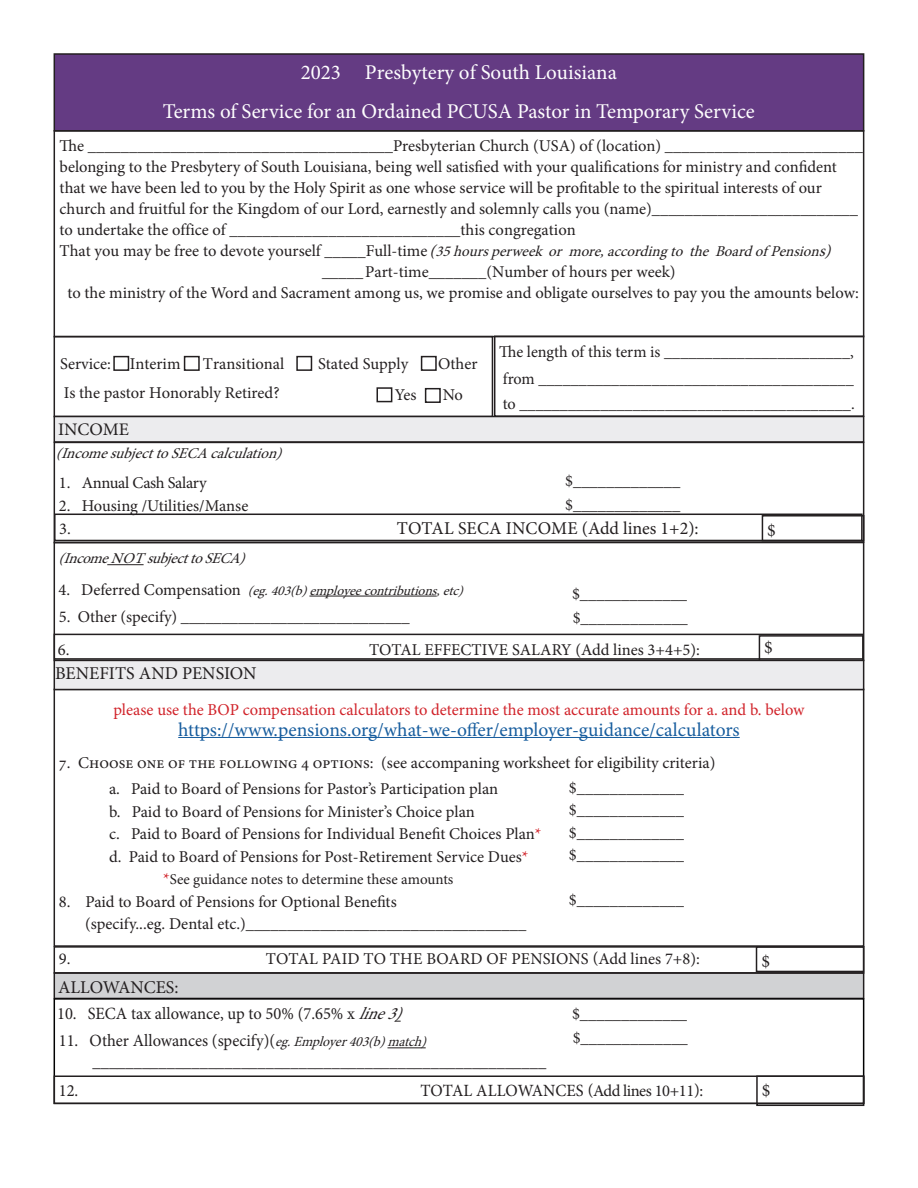
<style>
.page{position:relative;width:918px;height:1188px;background:#fff}
.page>*{position:absolute;margin:0;border:0;box-sizing:border-box;transform-origin:0 0}
.t1{font:21px/39px "Minion Pro";color:#fff;text-align:center}
.t2{font:19.5px "Minion Pro";letter-spacing:-.005em;color:#175d9e}
.t3{font:18px "Minion Pro";color:#231f20}
.t4{font:17.7px "Minion Pro";color:#231f20}
.t5{font:17.1px "Minion Pro";color:#231f20;scale:.96 1}
.t6{font:16.65px "Minion Pro";color:#d1232a}
.t7{font:16.5px/21px "Minion Pro";color:#231f20}
.t8{font:italic 15px "Minion Pro";color:#231f20}
.t9{font:15px "Minion Pro";color:#231f20}
.t10{font:italic 13.5px "Minion Pro";color:#231f20}
.s1{font-style:normal;font-size:16.5px}
.s2{font-size:16.5px}
.s3{font-style:italic}
.s4{color:#d1232a}
.s5{font-size:16.5px;color:#d1232a}
.s6{font-style:italic;font-size:14.1px}
</style>
<div class="page">
<div style="left:54px;top:54px;width:810px;height:77px;background:#643b83"></div>
<div style="left:54px;top:53px;width:810px;height:79px;border:2px solid #231f20"></div>
<div style="left:54px;top:417px;width:810px;height:25px;background:#ececee"></div>
<div style="left:54px;top:416px;width:810px;height:27px;border:2px solid #231f20"></div>
<svg style="left:53px;top:441px;width:812px;height:103px"></svg>
<hr style="left:107px;top:564px;width:37px;height:1px;background:#231f20">
<hr style="left:309px;top:596px;width:128px;height:1px;background:#231f20">
<div style="left:54px;top:542px;width:810px;height:119px;border:2px solid #231f20"></div>
<hr style="left:178px;top:737px;width:562px;height:1px;background:#175d9e">
<div style="left:54px;top:634px;width:810px;height:26px;border:2px solid #231f20"></div>
<div style="left:54px;top:130px;width:810px;height:207px;border:2px solid #231f20"></div>
<div style="left:376px;top:387px;width:16px;height:15px;border:2px solid #231f20"></div>
<div style="left:425px;top:388px;width:16px;height:15px;border:2px solid #231f20"></div>
<div style="left:296px;top:356px;width:16px;height:15px;border:2px solid #231f20"></div>
<div style="left:184px;top:356px;width:16px;height:15px;border:2px solid #231f20"></div>
<div style="left:113px;top:356px;width:16px;height:15px;border:2px solid #231f20"></div>
<div style="left:54px;top:660px;width:810px;height:30px;background:#ececee"></div>
<div style="left:54px;top:660px;width:810px;height:30px;border:2px solid #231f20"></div>
<div style="left:756px;top:1076px;width:108px;height:30px;border:2px solid #231f20"></div>
<div style="left:54px;top:973px;width:810px;height:25px;background:#d1d2d4"></div>
<div style="left:54px;top:946px;width:810px;height:28px;border:2px solid #231f20"></div>
<hr style="left:387px;top:1048px;width:39px;height:1px;background:#231f20">
<div style="left:54px;top:998px;width:810px;height:106px;border:1px solid #000"></div>
<div style="left:54px;top:1076px;width:810px;height:28px;border:2px solid #231f20"></div>
<div style="left:54px;top:514px;width:809px;height:27px;border:2px solid #231f20"></div>
<div style="left:762px;top:515px;width:102px;height:26px;border:2px solid #231f20"></div>
<div style="left:494px;top:336px;width:370px;height:81px;border:2px solid #231f20"></div>
<div style="left:421px;top:356px;width:16px;height:15px;border:2px solid #231f20"></div>
<p class="t1" style="left:163px;top:53px;width:594px">2023 Presbytery of South Louisiana<br>Terms of Service for an Ordained PCUSA Pastor in Temporary Service</p>
<p class="t7" style="left:60px;top:135px;width:805px">The _____________________________________Presbyterian Church (USA) of (location) ________________________ belonging to the Presbytery of South Louisiana, being well satisfied with your qualifications for ministry and confident that we have been led to you by the Holy Spirit as one whose service will be profitable to the spiritual interests of our church and fruitful for the Kingdom of our Lord, earnestly and solemnly calls you (name)_________________________ to undertake the office of ____________________________this congregation</p>
<p class="t8" style="left:60px;top:241px;width:779px"><span class="s1">T h a t y o u m a y b e fr e e t o d e v o t e y o u r s e l f _ _ _ _ _ F u l l - t i m e</span> <span class="s2">(</span>35hoursperweek or more,accordingto the Boardof Pension<span class="s2">s)</span></p>
<p class="t7" style="left:67px;top:261px;width:793px;text-indent:255px"><span class="s3">_____</span>Part-time_______(Number of hours per week)<br>to the ministry of the Word and Sacrament among us, we promise and obligate ourselves to pay you the amounts below:</p>
<p class="t7" style="left:60px;top:353px;width:122px">Service: Interim</p>
<p class="t7" style="left:203px;top:353px;width:83px">Transitional</p>
<p class="t7" style="left:318px;top:353px;width:92px">Stated Supply</p>
<p class="t7" style="left:438px;top:353px;width:41px">Other</p>
<p class="t7" style="left:64px;top:383px;width:217px">Is the pastor Honorably Retired?</p>
<p class="t7" style="left:395px;top:384px;width:23px">Yes</p>
<p class="t7" style="left:443px;top:384px;width:22px">No</p>
<p class="t4" style="left:58px;top:417px;width:72px">INCOME</p>
<p class="t8" style="left:56px;top:443px;width:234px">(IncomesubjecttoSECAcalculation)</p>
<p class="t7" style="left:59px;top:472px;width:149px">1. Annual Cash Salary</p>
<p class="t7" style="left:59px;top:495px;width:191px">2. Housing /Utilities/Manse</p>
<p class="t7" style="left:499px;top:341px;width:356px">The length of this term is _______________________,</p>
<p class="t7" style="left:503px;top:368px;width:353px">from _______________________________________</p>
<p class="t7" style="left:503px;top:393px;width:353px">to _________________________________________.</p>
<p class="t7" style="left:565px;top:470px;width:117px">$_____________</p>
<p class="t7" style="left:565px;top:494px;width:117px">$_____________</p>
<p class="t7" style="left:59px;top:519px;width:13px">3.</p>
<p class="t3" style="left:397px;top:516px;width:303px">TOTAL SECA INCOME (Add lines 1+2):</p>
<p class="t3" style="left:767px;top:518px;width:10px">$</p>
<p class="t8" style="left:58px;top:548px;width:195px">(Income NOTsubjecttoSECA)</p>
<p class="t10" style="left:58px;top:581px;width:411px"><span class="s1">4 . D e fe r r e d C o m p e n s a t i o n</span> (eg.403(b)employeecontributions,etc)</p>
<p class="t7" style="left:59px;top:606px;width:352px">5. Other (specify) ____________________________</p>
<p class="t7" style="left:58px;top:639px;width:13px">6.</p>
<p class="t7" style="left:369px;top:639px;width:332px">TOTAL EFFECTIVE SALARY (Add lines 3+4+5):</p>
<p class="t7" style="left:572px;top:583px;width:117px">$_____________</p>
<p class="t7" style="left:573px;top:607px;width:117px">$_____________</p>
<p class="t3" style="left:55px;top:661px;width:203px">BENEFITS AND PENSION</p>
<p class="t3" style="left:764px;top:635px;width:10px">$</p>
<p class="t6" style="left:113px;top:699px;width:693px">please use the BOP compensation calculators to determine the most accurate amounts for a. and b. below</p>
<p class="t2" style="left:178px;top:716px;width:563px">https://www.pensions.org/what-we-offer/employer-guidance/calculators</p>
<p class="t7" style="left:59px;top:752px;width:658px">7. Choose one of the following 4 options: (see accompaning worksheet for eligibility criteria)</p>
<p class="t7" style="left:109px;top:778px;width:391px">a. Paid to Board of Pensions for Pastor’s Participation plan</p>
<p class="t7" style="left:109px;top:801px;width:367px">b. Paid to Board of Pensions for Minister’s Choice plan</p>
<p class="t7" style="left:109px;top:823px;width:434px">c. Paid to Board of Pensions for Individual Benefit Choices Plan<span class="s4">*</span></p>
<p class="t7" style="left:109px;top:846px;width:421px">d. Paid to Board of Pensions for Post-Retirement Service Dues<span class="s4">*</span></p>
<p class="t9" style="left:163px;top:869px;width:292px"><span class="s5">*</span>See guidance notes to determine these amounts</p>
<p class="t7" style="left:59px;top:891px;width:339px">8. Paid to Board of Pensions for Optional Benefits</p>
<p class="t7" style="left:85px;top:913px;width:443px">(specify...eg. Dental etc.)__________________________________</p>
<p class="t7" style="left:569px;top:777px;width:117px">$_____________</p>
<p class="t7" style="left:569px;top:800px;width:117px">$_____________</p>
<p class="t7" style="left:569px;top:822px;width:117px">$_____________</p>
<p class="t7" style="left:569px;top:845px;width:117px">$_____________</p>
<p class="t7" style="left:569px;top:890px;width:117px">$_____________</p>
<p class="t7" style="left:59px;top:948px;width:13px">9.</p>
<p class="t7" style="left:266px;top:948px;width:435px">TOTAL PAID TO THE BOARD OF PENSIONS (Add lines 7+8):</p>
<p class="t3" style="left:58px;top:975px;width:122px">ALLOWANCES:</p>
<p class="t5" style="left:57px;top:1003px;width:371px">10. SECA tax allowance, up to 50% (7.65% x <span class="s3">line3)</span></p>
<p class="t5" style="left:59px;top:1030px;width:390px">11. Other Allowances (specify)(<span class="s6">eg.Employer403(b)match)</span></p>
<p class="t5" style="left:93px;top:1051px;width:474px">_______________________________________________________</p>
<p class="t5" style="left:59px;top:1079px;width:22px">12.</p>
<p class="t5" style="left:421px;top:1079px;width:296px">TOTAL ALLOWANCES <span class="s2">(Add lines 10+11)</span>:</p>
<p class="t7" style="left:572px;top:1003px;width:117px">$_____________</p>
<p class="t7" style="left:573px;top:1027px;width:117px">$_____________</p>
<p class="t3" style="left:761px;top:949px;width:10px">$</p>
<p class="t3" style="left:762px;top:1078px;width:10px">$</p>
</div>
